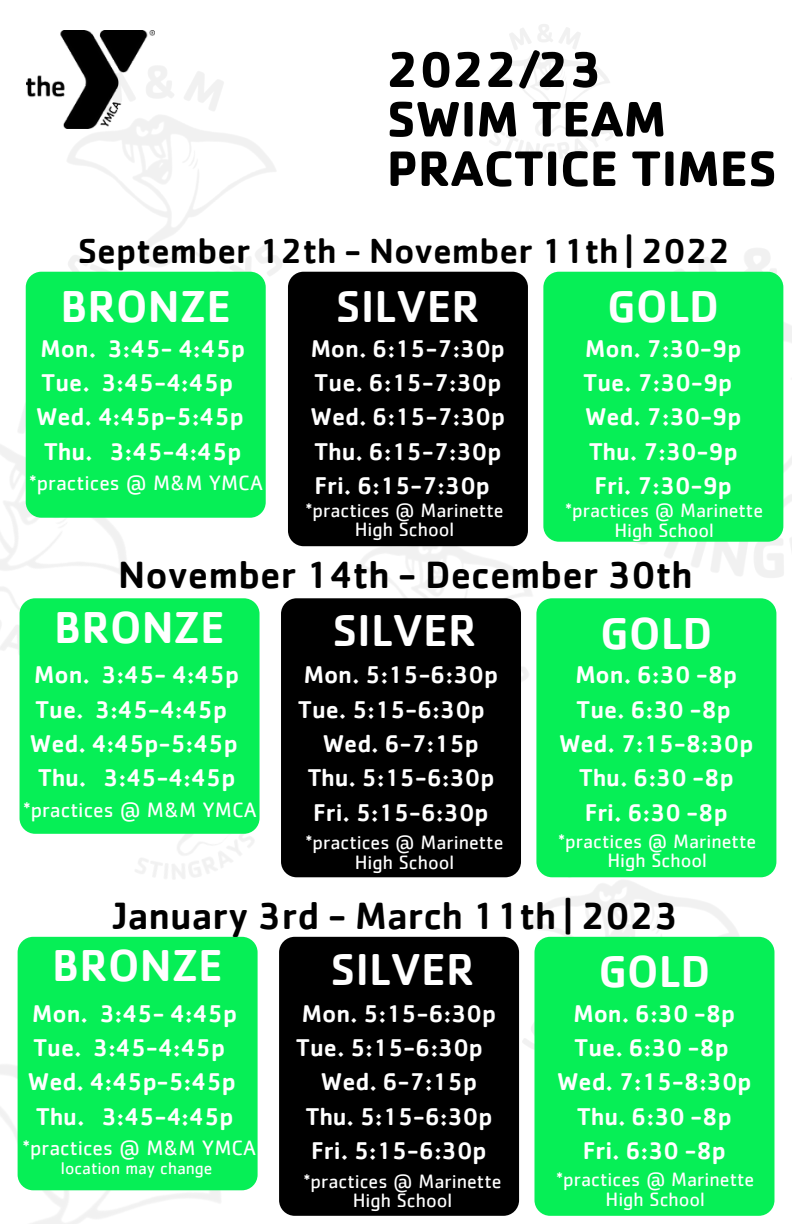
<style>
.page{position:relative;width:792px;height:1224px;background:#fff}
.page>*{position:absolute;margin:0;border:0;box-sizing:border-box;transform-origin:0 0}
.t1{font:700 51.6px/49.6px "Cachet";color:#000}
.t2{font:500 46px "Cachet";color:#fff}
.t3{font:500 39.2px "Cachet";color:#000}
.t4{font:500 36px "Cachet";color:#000}
.t5{font:500 25px/34.4px "Cachet";color:#fff;text-align:center}
.t6{font:21.6px "Cachet";color:#fff}
.t7{font:20px/19.6px "Cachet";color:#fff;text-align:center}
.t8{font:17.6px "Cachet";color:#fff}
</style>
<div class="page">
<img style="left:29px;top:66px;width:281px;height:218px">
<img style="left:584px;top:248px;width:208px;height:351px">
<img style="left:310px;top:534px;width:245px;height:148px">
<img style="left:492px;top:865px;width:281px;height:225px">
<img style="left:0;top:936px;width:326px;height:288px">
<img style="left:0;top:333px;width:127px;height:391px">
<img style="left:27px;top:31px;width:127px;height:97px">
<div style="left:26px;top:272px;width:240px;height:246px;background:#06ef56;border-radius:16px"></div>
<div style="left:288px;top:272px;width:240px;height:274px;background:#000;border-radius:16px"></div>
<div style="left:543px;top:272px;width:240px;height:270px;background:#06ef56;border-radius:16px"></div>
<div style="left:281px;top:598px;width:240px;height:279px;background:#000;border-radius:16px"></div>
<div style="left:536px;top:598px;width:240px;height:279px;background:#06ef56;border-radius:16px"></div>
<div style="left:20px;top:598px;width:240px;height:236px;background:#06ef56;border-radius:16px"></div>
<div style="left:279px;top:937px;width:240px;height:279px;background:#000;border-radius:16px"></div>
<div style="left:534px;top:937px;width:240px;height:279px;background:#06ef56;border-radius:16px"></div>
<div style="left:18px;top:937px;width:240px;height:253px;background:#06ef56;border-radius:16px"></div>
<h1 class="t1" style="left:387px;top:43px;width:392px">2022/23<br>SWIM TEAM<br>PRACTICE TIMES</h1>
<h3 class="t4" style="left:78px;top:228px;width:654px">September 12th - November 11th | 2022</h3>
<h2 class="t2" style="left:60px;top:277px;width:173px">BRONZE</h2>
<p class="t5" style="left:36px;top:330px;width:211px">Mon. 3:45- 4:45p<br>Tue. 3:45-4:45p<br>Wed. 4:45p-5:45p<br>Thu. 3:45-4:45p</p>
<p class="t6" style="left:29px;top:473px;width:235px">*practices @ M&amp;M YMCA</p>
<h2 class="t2" style="left:336px;top:277px;width:146px">SILVER</h2>
<p class="t5" style="left:311px;top:330px;width:196px;text-align:left">Mon. 6:15-7:30p<br>Tue. 6:15-7:30p<br>Wed. 6:15-7:30p<br>Thu. 6:15-7:30p<br>Fri. 6:15-7:30p</p>
<h2 class="t2" style="left:607px;top:277px;width:113px">GOLD</h2>
<p class="t5" style="left:583px;top:330px;width:160px">Mon. 7:30-9p<br>Tue. 7:30-9p<br>Wed. 7:30-9p<br>Thu. 7:30-9p<br>Fri. 7:30-9p</p>
<p class="t7" style="left:305px;top:501px;width:200px">*practices @ Marinette<br>High School</p>
<p class="t7" style="left:565px;top:502px;width:200px">*practices @ Marinette<br>High School</p>
<h3 class="t3" style="left:118px;top:549px;width:576px">November 14th - December 30th</h3>
<h2 class="t2" style="left:54px;top:598px;width:173px">BRONZE</h2>
<p class="t5" style="left:30px;top:657px;width:211px">Mon. 3:45- 4:45p<br>Tue. 3:45-4:45p<br>Wed. 4:45p-5:45p<br>Thu. 3:45-4:45p</p>
<p class="t6" style="left:23px;top:800px;width:235px">*practices @ M&amp;M YMCA</p>
<h2 class="t2" style="left:332px;top:601px;width:146px">SILVER</h2>
<p class="t5" style="left:298px;top:657px;width:202px">Mon. 5:15-6:30p<br>Tue. 5:15-6:30p<br>Wed. 6-7:15p<br>Thu. 5:15-6:30p<br>Fri. 5:15-6:30p</p>
<h2 class="t2" style="left:600px;top:604px;width:113px">GOLD</h2>
<p class="t5" style="left:559px;top:657px;width:196px">Mon. 6:30 -8p<br>Tue. 6:30 -8p<br>Wed. 7:15-8:30p<br>Thu. 6:30 -8p<br>Fri. 6:30 -8p</p>
<p class="t7" style="left:305px;top:834px;width:200px">*practices @ Marinette<br>High School</p>
<p class="t7" style="left:558px;top:832px;width:200px">*practices @ Marinette<br>High School</p>
<h3 class="t3" style="left:114px;top:890px;width:566px">January 3rd - March 11th | 2023</h3>
<h2 class="t2" style="left:52px;top:936px;width:173px">BRONZE</h2>
<p class="t5" style="left:28px;top:995px;width:211px">Mon. 3:45- 4:45p<br>Tue. 3:45-4:45p<br>Wed. 4:45p-5:45p<br>Thu. 3:45-4:45p</p>
<p class="t6" style="left:22px;top:1138px;width:235px">*practices @ M&amp;M YMCA</p>
<p class="t8" style="left:61px;top:1160px;width:153px">location may change</p>
<h2 class="t2" style="left:330px;top:939px;width:146px">SILVER</h2>
<p class="t5" style="left:296px;top:995px;width:202px">Mon. 5:15-6:30p<br>Tue. 5:15-6:30p<br>Wed. 6-7:15p<br>Thu. 5:15-6:30p<br>Fri. 5:15-6:30p</p>
<h2 class="t2" style="left:598px;top:942px;width:113px">GOLD</h2>
<p class="t5" style="left:557px;top:995px;width:196px">Mon. 6:30 -8p<br>Tue. 6:30 -8p<br>Wed. 7:15-8:30p<br>Thu. 6:30 -8p<br>Fri. 6:30 -8p</p>
<p class="t7" style="left:303px;top:1172px;width:200px">*practices @ Marinette<br>High School</p>
<p class="t7" style="left:556px;top:1171px;width:200px">*practices @ Marinette<br>High School</p>
</div>
